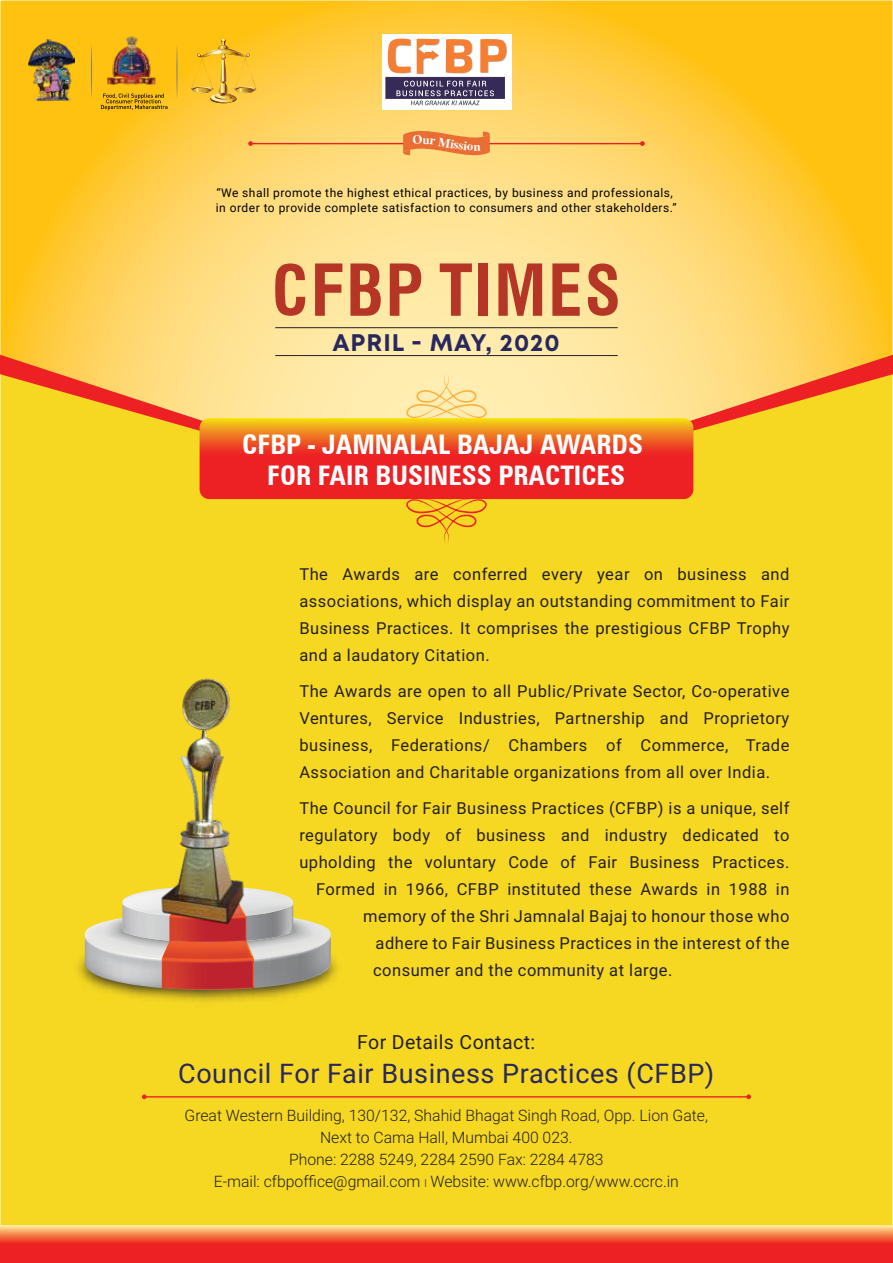
<style>
.page{position:relative;width:893px;height:1263px;background:#f6d822}
.page>*{position:absolute;margin:0;border:0;box-sizing:border-box;transform-origin:0 0}
.t1{font:700 condensed 27px/31.5px "Zurich BT";color:#fff;text-align:center}
.t2{font:27px "Roboto";letter-spacing:.02em;color:#28285e}
.t3{font:700 24px "Mont";letter-spacing:.04em;color:#28285e}
.t4{font:19.5px "Roboto";letter-spacing:.02em;color:#231f20}
.t5{font:16.5px/27px "Roboto";letter-spacing:.03em;color:#231f20;text-align:justify}
.t6{font:300 15.75px/22.2px "Roboto";color:#231f20;text-align:center}
.t7{font:12px/14.9px "Roboto";letter-spacing:.04em;color:#000}
.s1{font-size:10.5px}
</style>
<div class="page">
<svg style="left:2px;top:2px;width:889px;height:349px;background:#fed050"></svg>
<svg style="left:142px;top:1094px;width:609px;height:5px"></svg>
<div style="left:382px;top:34px;width:129px;height:75px;background:#fff"></div>
<div style="left:386px;top:77px;width:119px;height:22px;background:#372a56"></div>
<svg style="left:388px;top:39px;width:119px;height:35px"></svg>
<svg style="left:396px;top:81px;width:98px;height:24px"></svg>
<svg style="left:275px;top:263px;width:30px;height:53px;background:#d7875a"></svg>
<svg style="left:315px;top:263px;width:27px;height:53px"></svg>
<svg style="left:350px;top:263px;width:31px;height:53px;background:#ca6949"></svg>
<svg style="left:390px;top:263px;width:31px;height:53px;background:#d6865e"></svg>
<svg style="left:440px;top:263px;width:32px;height:53px;background:#e09f70"></svg>
<div style="left:478px;top:263px;width:10px;height:53px;background:#b53625"></div>
<svg style="left:498px;top:263px;width:44px;height:53px;background:#cc6e4c"></svg>
<svg style="left:552px;top:263px;width:28px;height:53px"></svg>
<svg style="left:588px;top:263px;width:30px;height:53px;background:#d37d54"></svg>
<svg style="left:101px;top:94px;width:66px;height:16px"></svg>
<svg style="left:91px;top:44px;width:1px;height:55px"></svg>
<svg style="left:176px;top:44px;width:2px;height:55px"></svg>
<svg style="left:191px;top:39px;width:66px;height:64px;background:#f2bd2f"></svg>
<svg style="left:0;top:1226px;width:893px;height:37px;background:#f15039"></svg>
<img style="left:104px;top:34px;width:55px;height:53px">
<img style="left:29px;top:39px;width:46px;height:62px">
<img style="left:77px;top:933px;width:261px;height:69px">
<svg style="left:85px;top:888px;width:246px;height:102px;background:#c99f7c"></svg>
<svg style="left:0;top:351px;width:446px;height:149px"></svg>
<svg style="left:446px;top:351px;width:447px;height:149px"></svg>
<svg style="left:200px;top:374px;width:493px;height:169px"></svg>
<hr style="left:275px;top:327px;width:343px;height:1px;background:#231f20">
<hr style="left:275px;top:355px;width:343px;height:1px;background:#231f20">
<img style="left:159px;top:678px;width:87px;height:250px">
<svg style="left:248px;top:124px;width:397px;height:37px;background:#fcc769"></svg>
<p class="t7" style="left:216px;top:185px;width:462px">“We shall promote the highest ethical practices, by business and professionals, in order to provide complete satisfaction to consumers and other stakeholders.”</p>
<h2 class="t3" style="left:332px;top:327px;width:229px">APRIL - MAY, 2020</h2>
<h1 class="t1" style="left:242px;top:428px;width:402px">CFBP - JAMNALAL BAJAJ AWARDS<br>FOR FAIR BUSINESS PRACTICES</h1>
<p class="t5" style="left:299px;top:560px;width:492px">The Awards are conferred every year on business and associations, which display an outstanding commitment to Fair Business Practices. It comprises the prestigious CFBP Trophy and a laudatory Citation.</p>
<p class="t5" style="left:299px;top:676px;width:492px">The Awards are open to all Public/Private Sector, Co-operative Ventures, Service Industries, Partnership and Proprietory business, Federations/ Chambers of Commerce, Trade Association and Charitable organizations from all over India.</p>
<p class="t5" style="left:299px;top:793px;width:492px">The Council for Fair Business Practices (CFBP) is a unique, self</p>
<p class="t5" style="left:299px;top:820px;width:492px">regulatory body of business and industry dedicated to</p>
<p class="t5" style="left:299px;top:847px;width:492px">upholding the voluntary Code of Fair Business Practices.</p>
<p class="t5" style="left:316px;top:874px;width:475px">Formed in 1966, CFBP instituted these Awards in 1988 in</p>
<p class="t5" style="left:363px;top:901px;width:428px">memory of the Shri Jamnalal Bajaj to honour those who</p>
<p class="t5" style="left:376px;top:928px;width:415px">adhere to Fair Business Practices in the interest of the</p>
<p class="t5" style="left:373px;top:955px;width:301px">consumer and the community at large.</p>
<p class="t4" style="left:357px;top:1028px;width:179px">For Details Contact:</p>
<h1 class="t2" style="left:178px;top:1054px;width:538px">Council For Fair Business Practices (CFBP)</h1>
<p class="t6" style="left:185px;top:1103px;width:525px">Great Western Building, 130/132, Shahid Bhagat Singh Road, Opp. Lion Gate, Next to Cama Hall, Mumbai 400 023.<br>Phone: 2288 5249, 2284 2590 Fax: 2284 4783<br>E-mail: cfbpoffice@gmail.com <span class="s1">l</span> Website: www.cfbp.org/www.ccrc.in</p>
</div>
